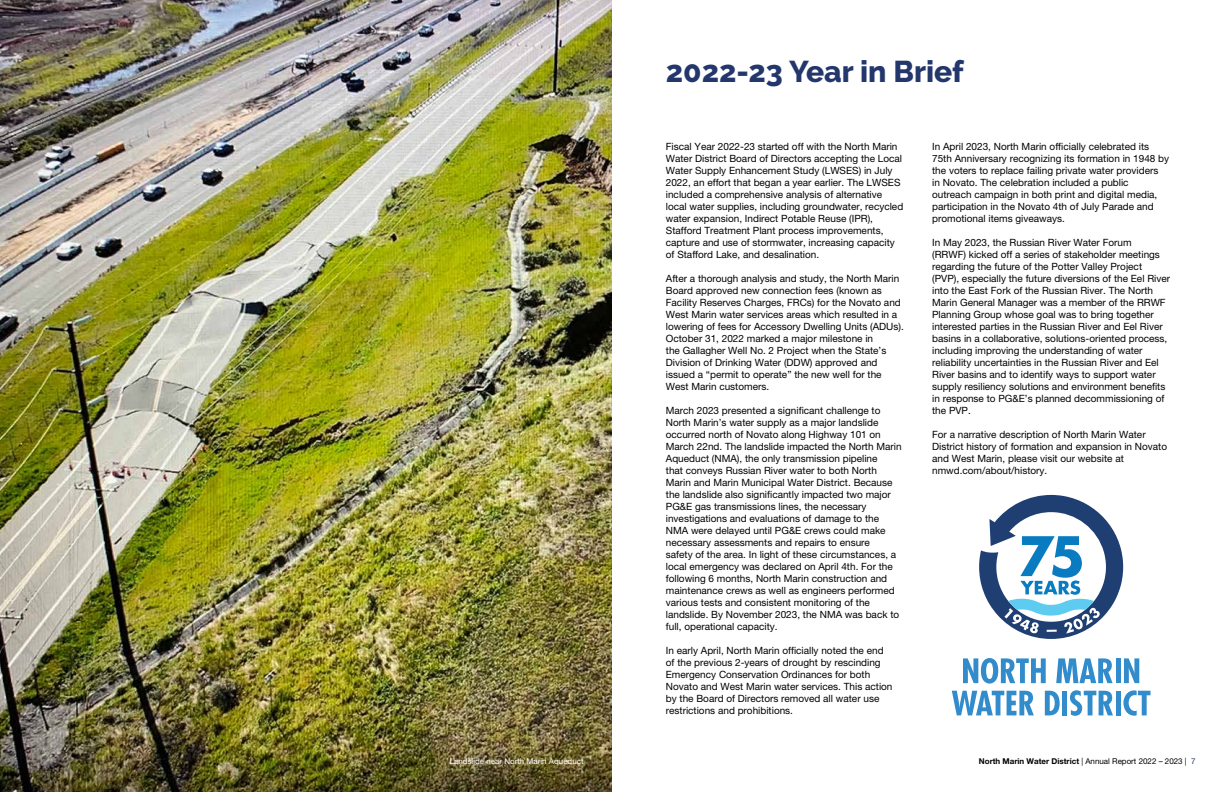
<style>
.page{position:relative;width:1224px;height:792px;background:#fff}
.page>*{position:absolute;margin:0;border:0;box-sizing:border-box;transform-origin:0 0}
.t1{font:800 30px "Raleway";color:#23376d}
.t2{font:10px/12px "Helvetica Neue LT Pro";color:#000}
.t3{font:700 8px "Helvetica Neue LT Pro";color:#000}
.t4{font:8px "Helvetica Neue LT Pro";color:#fff}
.s1{font-weight:400}
.s2{font-weight:400;color:#23376d}
</style>
<div class="page">
<hr style="left:1116px;top:658px;width:4px;height:25px;background:#328bcb">
<svg style="left:1124px;top:658px;width:15px;height:25px"></svg>
<svg style="left:952px;top:658px;width:161px;height:58px"></svg>
<div style="left:1116px;top:691px;width:5px;height:24px;background:#328bcb"></div>
<svg style="left:1123px;top:690px;width:28px;height:26px"></svg>
<svg style="left:979px;top:495px;width:144px;height:144px"></svg>
<img style="left:0;top:0;width:612px;height:792px">
<p class="t4" style="left:450px;top:756px;width:135px">Landslide near North Marin Aqueduct</p>
<h1 class="t1" style="left:666px;top:54px;width:299px">2022-23 Year in Brief</h1>
<p class="t2" style="left:666px;top:140px;width:239px">Fiscal Year 2022-23 started off with the North Marin Water District Board of Directors accepting the Local Water Supply Enhancement Study (LWSES) in July 2022, an effort that began a year earlier. The LWSES included a comprehensive analysis of alternative local water supplies, including groundwater, recycled water expansion, Indirect Potable Reuse (IPR), Stafford Treatment Plant process improvements, capture and use of stormwater, increasing capacity of Stafford Lake, and desalination.</p>
<p class="t2" style="left:666px;top:272px;width:239px">After a thorough analysis and study, the North Marin Board approved new connection fees (known as Facility Reserves Charges, FRCs) for the Novato and West Marin water services areas which resulted in a lowering of fees for Accessory Dwelling Units (ADUs).<br>October 31, 2022 marked a major milestone in<br>the Gallagher Well No. 2 Project when the State’s Division of Drinking Water (DDW) approved and issued a “permit to operate” the new well for the West Marin customers.</p>
<p class="t2" style="left:666px;top:404px;width:237px">March 2023 presented a significant challenge to North Marin’s water supply as a major landslide occurred north of Novato along Highway 101 on March 22nd. The landslide impacted the North Marin Aqueduct (NMA), the only transmission pipeline<br>that conveys Russian River water to both North Marin and Marin Municipal Water District. Because the landslide also significantly impacted two major PG&amp;E gas transmissions lines, the necessary investigations and evaluations of damage to the NMA were delayed until PG&amp;E crews could make necessary assessments and repairs to ensure<br>safety of the area. In light of these circumstances, a local emergency was declared on April 4th. For the following 6 months, North Marin construction and maintenance crews as well as engineers performed various tests and consistent monitoring of the landslide. By November 2023, the NMA was back to full, operational capacity.</p>
<p class="t2" style="left:666px;top:644px;width:228px">In early April, North Marin officially noted the end of the previous 2-years of drought by rescinding Emergency Conservation Ordinances for both Novato and West Marin water services. This action by the Board of Directors removed all water use restrictions and prohibitions.</p>
<p class="t2" style="left:932px;top:140px;width:239px">In April 2023, North Marin officially celebrated its 75th Anniversary recognizing its formation in 1948 by the voters to replace failing private water providers<br>in Novato. The celebration included a public outreach campaign in both print and digital media, participation in the Novato 4th of July Parade and promotional items giveaways.</p>
<p class="t2" style="left:932px;top:236px;width:239px">In May 2023, the Russian River Water Forum<br>(RRWF) kicked off a series of stakeholder meetings regarding the future of the Potter Valley Project (PVP), especially the future diversions of the Eel River into the East Fork of the Russian River. The North Marin General Manager was a member of the RRWF Planning Group whose goal was to bring together interested parties in the Russian River and Eel River basins in a collaborative, solutions-oriented process, including improving the understanding of water reliability uncertainties in the Russian River and Eel River basins and to identify ways to support water supply resiliency solutions and environment benefits in response to PG&amp;E’s planned decommissioning of the PVP.</p>
<p class="t2" style="left:932px;top:428px;width:237px">For a narrative description of North Marin Water District history of formation and expansion in Novato and West Marin, please visit our website at nmwd.com/about/history.</p>
<p class="t3" style="left:979px;top:756px;width:218px">North Marin Water District <span class="s1">| Annual Report 2022 – 2023 |</span> <span class="s2">7</span></p>
</div>
